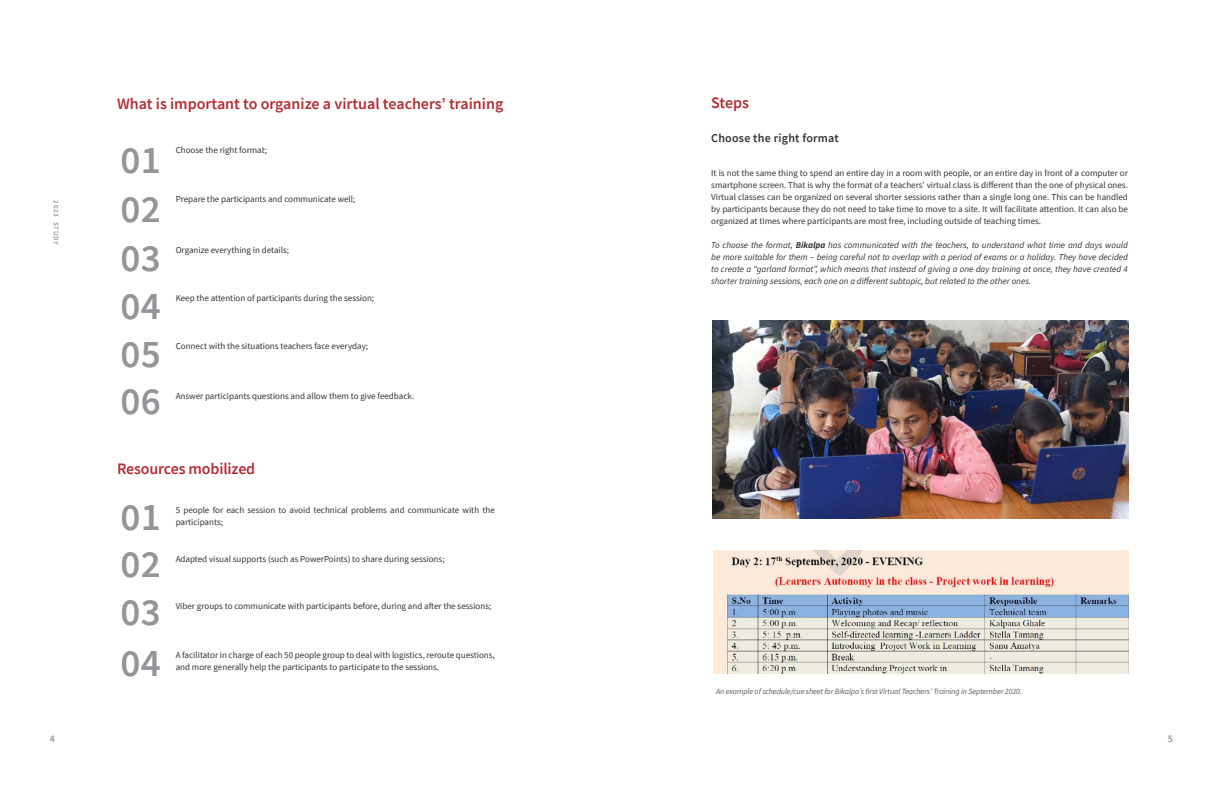
<style>
.page{position:relative;width:1224px;height:792px;background:#fff}
.page>*{position:absolute;margin:0;border:0;box-sizing:border-box;transform-origin:0 0}
.H1_number{font:600 39px "Source Sans Pro";color:#939598}
.t1{font:600 16px "Source Sans Pro";color:#b42e34}
.H1_number-2{font:600 12px "Source Sans Pro";letter-spacing:.02em;color:#333}
.t2{font:600 10px "Source Sans Pro";color:#939598}
.Body_Text_Left{font:9px/12px "Source Sans Pro";color:#333}
.Body_Text_Left-2{font:italic 9px/12px "Source Sans Pro";color:#333;text-align:justify}
.Body_Text_Left-3{font:italic 8px "Source Sans Pro";letter-spacing:-.01em;color:#5c5c5c}
.t3{font:600 7px "Source Sans Pro";letter-spacing:.1em;color:#939598}
.s1{font-weight:700}
</style>
<div class="page">
<img style="left:713px;top:550px;width:416px;height:124px">
<img style="left:712px;top:321px;width:416px;height:198px">
<p class="t3" style="left:61px;top:200px;width:46px;rotate:90deg">2023 STUDY</p>
<h2 class="t1" style="left:117px;top:93px;width:388px">What is important to organize a virtual teachers’ training</h2>
<p class="H1_number" style="left:121px;top:135px;width:42px">01</p>
<p class="Body_Text_Left" style="left:176px;top:144px;width:93px">Choose the right format;</p>
<p class="H1_number" style="left:121px;top:184px;width:42px">02</p>
<p class="Body_Text_Left" style="left:176px;top:193px;width:181px">Prepare the participants and communicate well;</p>
<p class="H1_number" style="left:121px;top:232px;width:42px">03</p>
<p class="Body_Text_Left" style="left:176px;top:244px;width:115px">Organize everything in details;</p>
<p class="H1_number" style="left:121px;top:281px;width:42px">04</p>
<p class="H1_number" style="left:121px;top:329px;width:42px">05</p>
<p class="H1_number" style="left:121px;top:375px;width:42px">06</p>
<p class="Body_Text_Left" style="left:176px;top:292px;width:200px">Keep the attention of participants during the session;</p>
<p class="Body_Text_Left" style="left:176px;top:340px;width:194px">Connect with the situations teachers face everyday;</p>
<p class="Body_Text_Left" style="left:176px;top:390px;width:240px">Answer participants questions and allow them to give feedback.</p>
<h2 class="t1" style="left:117px;top:458px;width:140px">Resources mobilized</h2>
<p class="H1_number" style="left:121px;top:492px;width:42px">01</p>
<p class="Body_Text_Left" style="left:176px;top:504px;width:321px">5 people for each session to avoid technical problems and communicate with the participants;</p>
<p class="H1_number" style="left:121px;top:539px;width:42px">02</p>
<p class="Body_Text_Left" style="left:176px;top:553px;width:270px">Adapted visual supports (such as PowerPoints) to share during sessions;</p>
<p class="H1_number" style="left:121px;top:586px;width:42px">03</p>
<p class="H1_number" style="left:121px;top:637px;width:42px">04</p>
<p class="Body_Text_Left" style="left:176px;top:599px;width:317px">Viber groups to communicate with participants before, during and after the sessions;</p>
<p class="Body_Text_Left" style="left:176px;top:649px;width:321px">A facilitator in charge of each 50 people group to deal with logistics, reroute questions, and more generally help the participants to participate to the sessions.</p>
<h2 class="t1" style="left:711px;top:92px;width:39px">Steps</h2>
<p class="H1_number-2" style="left:711px;top:130px;width:129px">Choose the right format</p>
<p class="Body_Text_Left" style="left:711px;top:166px;width:418px;text-align:justify">It is not the same thing to spend an entire day in a room with people, or an entire day in front of a computer or smartphone screen. That is why the format of a teachers’ virtual class is different than the one of physical ones.<br>Virtual classes can be organized on several shorter sessions rather than a single long one. This can be handled by participants because they do not need to take time to move to a site. It will facilitate attention. It can also be organized at times where participants are most free, including outside of teaching times.</p>
<p class="Body_Text_Left-2" style="left:711px;top:238px;width:418px">To choose the format, <span class="s1">Bikalpa</span> has communicated with the teachers, to understand what time and days would be more suitable for them – being careful not to overlap with a period of exams or a holiday. They have decided to create a “garland format”, which means that instead of giving a one day training at once, they have created 4 shorter training sessions, each one on a different subtopic, but related to the other ones.</p>
<p class="Body_Text_Left-3" style="left:716px;top:686px;width:307px">An example of schedule/cue sheet for Bikalpa’s first Virtual Teachers’ Training in September 2020.</p>
<p class="t2" style="left:50px;top:732px;width:7px">4</p>
<p class="t2" style="left:1168px;top:732px;width:7px">5</p>
</div>
